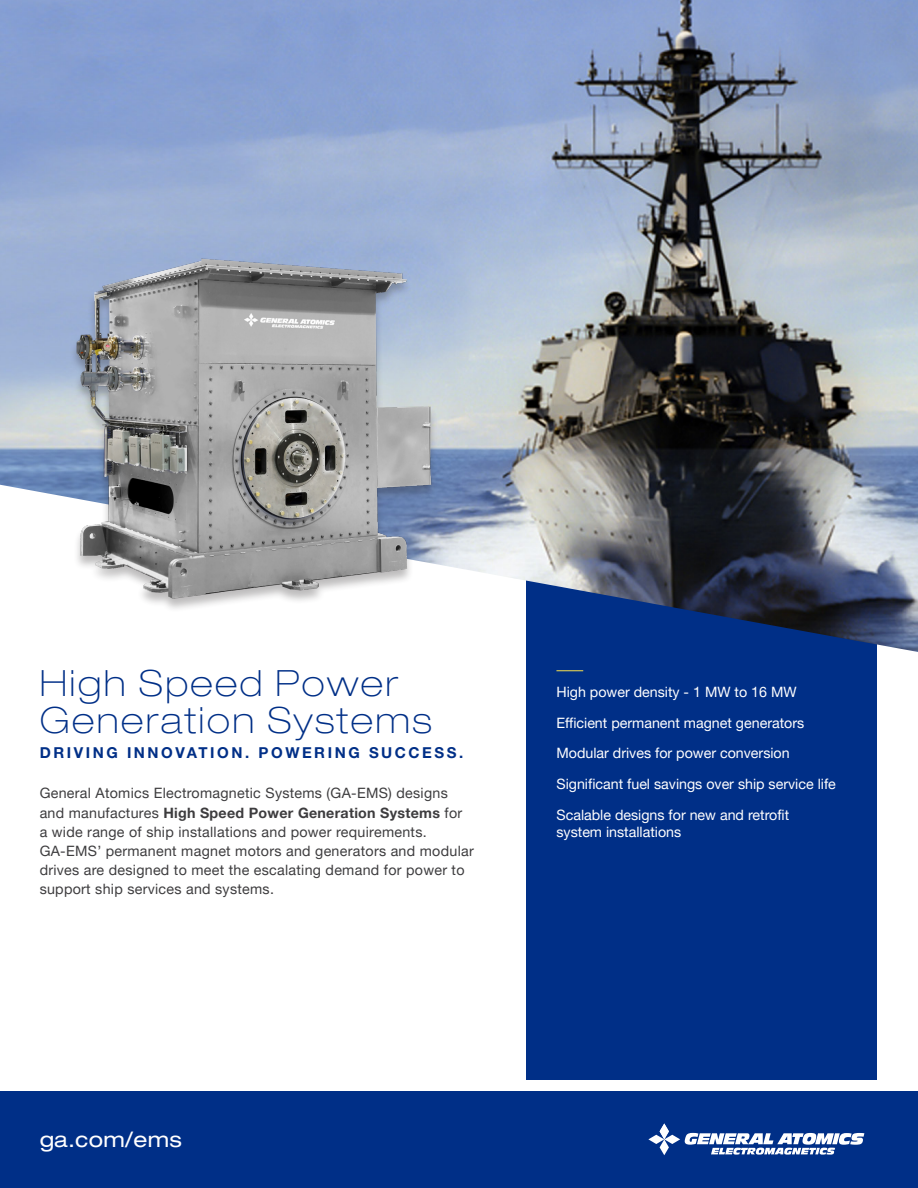
<style>
.page{position:relative;width:918px;height:1188px;background:#fff}
.page>*{position:absolute;margin:0;border:0;box-sizing:border-box;transform-origin:0 0}
.BROCHURE_TITLE{font:100 expanded 36px "Helvetica Neue LT Pro";letter-spacing:.07em;color:#002f87}
.WEB_ADDRESS{font:expanded 21px "Helvetica Neue LT Pro";letter-spacing:.01em;color:#fff}
.BROCHURE_SUBTITLE{font:700 15px "Helvetica Neue LT Pro";letter-spacing:.17em;color:#002f87}
.FRONT_BODY_-_REG{font:14.25px/19.2px "Helvetica Neue LT Pro";letter-spacing:.02em;color:#3d3c3e}
.LEFT_INFO_-_BODY{font:14.25px/17.1px "Helvetica Neue LT Pro";color:#fff}
.s1{font-weight:700}
</style>
<div class="page">
<div style="left:526px;top:542px;width:351px;height:537px;background:#002f87"></div>
<img style="left:0;top:0;width:918px;height:652px">
<img style="left:61px;top:245px;width:383px;height:363px">
<div style="left:0;top:1091px;width:918px;height:97px;background:#002f87"></div>
<svg style="left:648px;top:1123px;width:216px;height:32px"></svg>
<svg style="left:556px;top:670px;width:27px;height:1px"></svg>
<p class="BROCHURE_TITLE" style="left:40px;top:661px;width:360px">High Speed Power</p>
<p class="BROCHURE_TITLE" style="left:40px;top:698px;width:394px">Generation Systems</p>
<p class="BROCHURE_SUBTITLE" style="left:40px;top:744px;width:425px">DRIVING INNOVATION. POWERING SUCCESS.</p>
<p class="FRONT_BODY_-_REG" style="left:40px;top:783px;width:436px">General Atomics Electromagnetic Systems (GA-EMS) designs and manufactures <span class="s1">High Speed Power Generation Systems</span> for<br>a wide range of ship installations and power requirements.<br>GA-EMS’ permanent magnet motors and generators and modular drives are designed to meet the escalating demand for power to support ship services and systems.</p>
<p class="LEFT_INFO_-_BODY" style="left:556px;top:683px;width:242px">High power density - 1 MW to 16 MW</p>
<p class="LEFT_INFO_-_BODY" style="left:556px;top:714px;width:249px">Efficient permanent magnet generators</p>
<p class="LEFT_INFO_-_BODY" style="left:556px;top:744px;width:235px">Modular drives for power conversion</p>
<p class="LEFT_INFO_-_BODY" style="left:556px;top:775px;width:281px">Significant fuel savings over ship service life</p>
<p class="LEFT_INFO_-_BODY" style="left:556px;top:806px;width:234px">Scalable designs for new and retrofit system installations</p>
<p class="WEB_ADDRESS" style="left:40px;top:1126px;width:144px">ga.com/ems</p>
</div>
